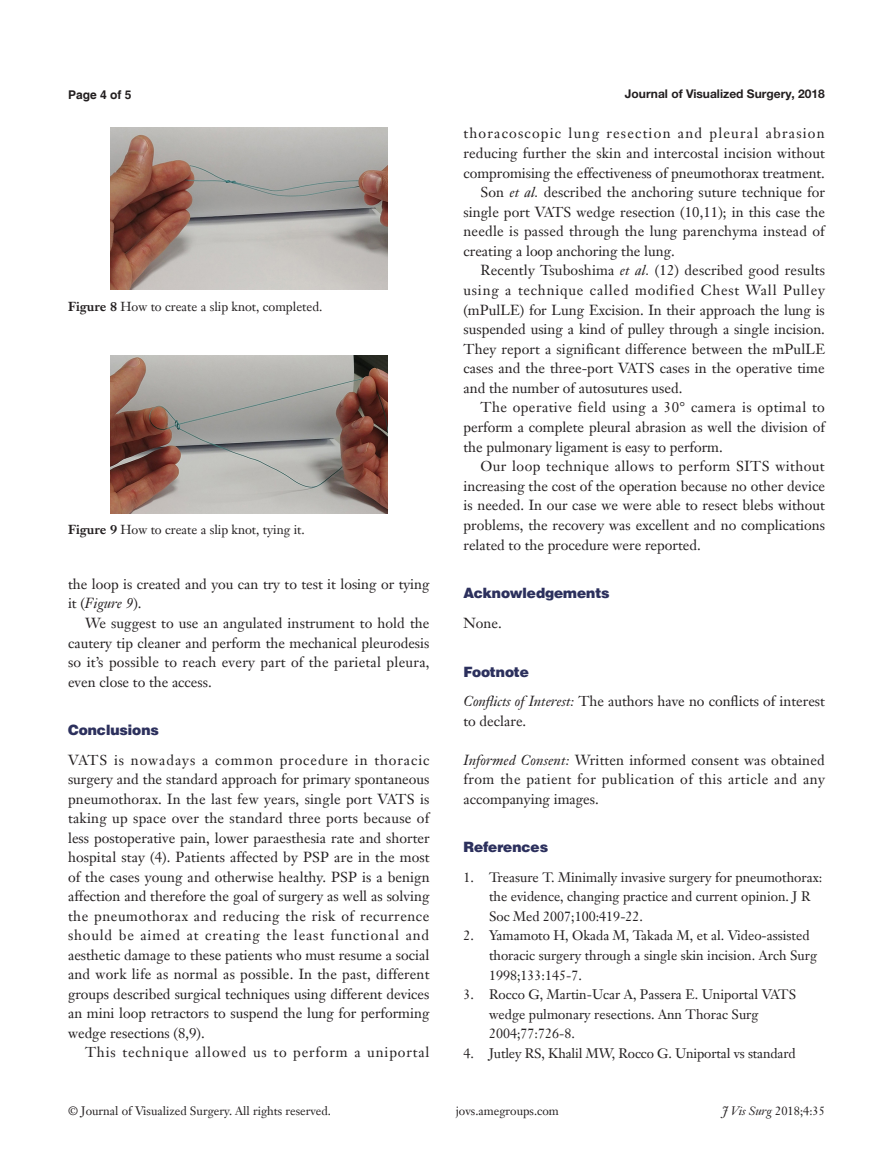
<style>
.page{position:relative;width:893px;height:1170px;background:#fff}
.page>*{position:absolute;margin:0;border:0;box-sizing:border-box;transform-origin:0 0}
.t1{font:14.25px/19.5px "Janson Text LT";color:#231f20;text-align:justify}
.t2{font:900 14.25px "Helvetica";color:#2c305d}
.t3{font:14.25px "Janson Text LT";letter-spacing:.06em;color:#231f20}
.t4{font:13.5px/19.5px "Janson Text LT";color:#231f20}
.t5{font:12.75px "Janson Text LT";color:#231f20}
.t6{font:12px "Janson Text LT";color:#231f20}
.t7{font:700 12px "Helvetica Neue LT Pro";color:#231f20}
.t8{font:700 12px "Helvetica";color:#231f20}
.s1{font-weight:700}
.s2{font-style:italic}
</style>
<div class="page">
<img style="left:111px;top:128px;width:276px;height:161px">
<img style="left:111px;top:355px;width:276px;height:159px">
<p class="t8" style="left:68px;top:88px;width:65px">Page 4 of 5</p>
<p class="t5" style="left:68px;top:298px;width:256px"><span class="s1">Figure 8</span> How to create a slip knot, completed.</p>
<p class="t5" style="left:68px;top:521px;width:238px"><span class="s1">Figure 9</span> How to create a slip knot, tying it.</p>
<p class="t1" style="left:68px;top:574px;width:363px">the loop is created and you can try to test it losing or tying it (<span class="s2">Figure 9</span>).</p>
<p class="t1" style="left:68px;top:613px;width:363px;text-indent:17px">We suggest to use an angulated instrument to hold the cautery tip cleaner and perform the mechanical pleurodesis so it’s possible to reach every part of the parietal pleura, even close to the access.</p>
<p class="t2" style="left:68px;top:721px;width:92px">Conclusions</p>
<p class="t1" style="left:68px;top:749px;width:363px">VATS is nowadays a common procedure in thoracic surgery and the standard approach for primary spontaneous pneumothorax. In the last few years, single port VATS is taking up space over the standard three ports because of less postoperative pain, lower paraesthesia rate and shorter hospital stay (4). Patients affected by PSP are in the most of the cases young and otherwise healthy. PSP is a benign affection and therefore the goal of surgery as well as solving the pneumothorax and reducing the risk of recurrence should be aimed at creating the least functional and aesthetic damage to these patients who must resume a social and work life as normal as possible. In the past, different groups described surgical techniques using different devices an mini loop retractors to suspend the lung for performing wedge resections (8,9).</p>
<p class="t3" style="left:85px;top:1043px;width:346px">This technique allowed us to perform a uniportal</p>
<p class="t7" style="left:625px;top:86px;width:202px">Journal of Visualized Surgery, 2018</p>
<p class="t1" style="left:463px;top:124px;width:363px">thoracoscopic lung resection and pleural abrasion reducing further the skin and intercostal incision without compromising the effectiveness of pneumothorax treatment.</p>
<p class="t1" style="left:463px;top:182px;width:363px;text-indent:17px">Son <span class="s2">et al.</span> described the anchoring suture technique for single port VATS wedge resection (10,11); in this case the needle is passed through the lung parenchyma instead of creating a loop anchoring the lung.</p>
<p class="t1" style="left:463px;top:260px;width:363px;text-indent:17px">Recently Tsuboshima <span class="s2">et al.</span> (12) described good results using a technique called modified Chest Wall Pulley (mPulLE) for Lung Excision. In their approach the lung is suspended using a kind of pulley through a single incision.<br>They report a significant difference between the mPulLE cases and the three-port VATS cases in the operative time and the number of autosutures used.</p>
<p class="t1" style="left:463px;top:397px;width:363px;text-indent:17px">The operative field using a 30° camera is optimal to perform a complete pleural abrasion as well the division of the pulmonary ligament is easy to perform.</p>
<p class="t1" style="left:463px;top:456px;width:363px;text-indent:17px">Our loop technique allows to perform SITS without increasing the cost of the operation because no other device is needed. In our case we were able to resect blebs without problems, the recovery was excellent and no complications related to the procedure were reported.</p>
<p class="t2" style="left:463px;top:584px;width:148px">Acknowledgements</p>
<p class="t1" style="left:463px;top:613px;width:40px">None.</p>
<p class="t2" style="left:463px;top:662px;width:67px">Footnote</p>
<p class="t1" style="left:463px;top:691px;width:363px"><span class="s2">Conflicts of Interest:</span> The authors have no conflicts of interest to declare.</p>
<p class="t1" style="left:463px;top:750px;width:363px"><span class="s2">Informed Consent:</span> Written informed consent was obtained from the patient for publication of this article and any accompanying images.</p>
<p class="t2" style="left:463px;top:837px;width:86px">References</p>
<p class="t4" style="left:489px;top:867px;width:335px;text-indent:-26px">1. Treasure T. Minimally invasive surgery for pneumothorax: the evidence, changing practice and current opinion. J R<br>Soc Med 2007;100:419-22.</p>
<p class="t4" style="left:489px;top:925px;width:330px;text-indent:-26px">2. Yamamoto H, Okada M, Takada M, et al. Video-assisted thoracic surgery through a single skin incision. Arch Surg<br>1998;133:145-7.</p>
<p class="t4" style="left:489px;top:984px;width:309px;text-indent:-26px">3. Rocco G, Martin-Ucar A, Passera E. Uniportal VATS wedge pulmonary resections. Ann Thorac Surg<br>2004;77:726-8.</p>
<p class="t4" style="left:463px;top:1043px;width:334px">4. Jutley RS, Khalil MW, Rocco G. Uniportal vs standard</p>
<p class="t6" style="left:68px;top:1103px;width:264px">© Journal of Visualized Surgery. All rights reserved.</p>
<p class="t6" style="left:456px;top:1103px;width:105px">jovs.amegroups.com</p>
<p class="t6" style="left:722px;top:1103px;width:104px"><span class="s2">J Vis Surg</span> 2018;4:35</p>
</div>
